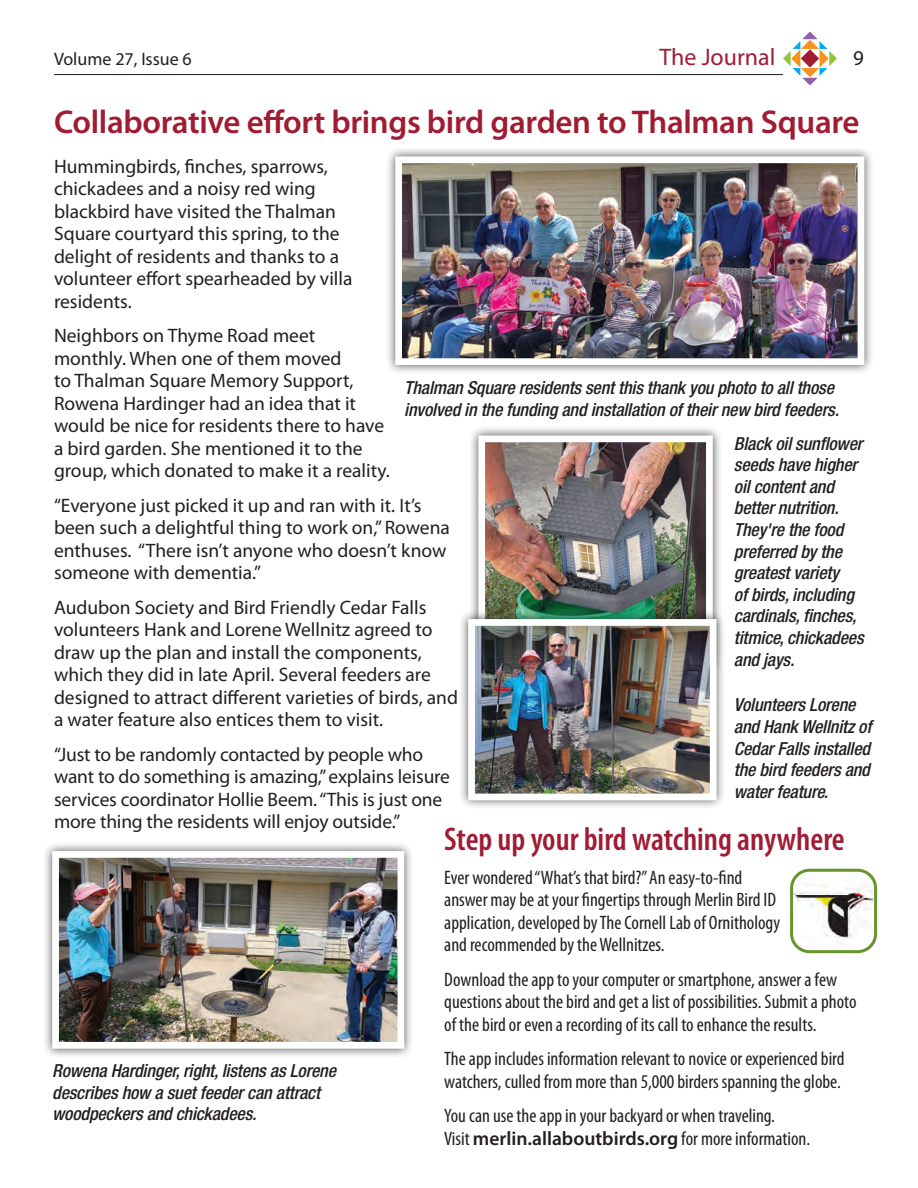
<style>
.page{position:relative;width:918px;height:1188px;background:#fff}
.page>*{position:absolute;margin:0;border:0;box-sizing:border-box;transform-origin:0 0}
.t1{font:600 33px "Myriad Pro";letter-spacing:-.01em;color:#9f1c33}
.t2{font:600 condensed 33px "Myriad Pro";color:#9f1c33}
.t3{font:24px "Myriad Pro";color:#9f1c33}
.t4{font:21px "Myriad Pro";color:#231f20}
.t5{font:19.5px/22.5px "Myriad Pro";color:#231f20}
.t6{font:condensed 19.5px/22.5px "Myriad Pro";color:#231f20}
.t7{font:italic 500 condensed 18px/21.6px "Helvetica Neue";letter-spacing:-.01em;color:#231f20}
.t8{font:18px "Myriad Pro";color:#231f20}
.s1{font-weight:600;font-stretch:normal}
</style>
<div class="page">
<svg style="left:783px;top:32px;width:54px;height:53px"></svg>
<hr style="left:54px;top:74px;width:729px;height:1px;background:#231f20">
<div style="left:42px;top:841px;width:372px;height:217px;background:#231f20;opacity:.75"></div>
<img style="left:60px;top:859px;width:336px;height:182px">
<div style="left:52px;top:851px;width:352px;height:198px;border:7px solid #fff"></div>
<div style="left:385px;top:147px;width:489px;height:227px;background:#231f20;opacity:.75"></div>
<img style="left:403px;top:164px;width:453px;height:193px">
<div style="left:395px;top:156px;width:469px;height:209px;border:7px solid #fff"></div>
<div style="left:468px;top:426px;width:254px;height:249px;background:#231f20;opacity:.75"></div>
<img style="left:486px;top:443px;width:219px;height:166px">
<div style="left:478px;top:435px;width:235px;height:231px;border:7px solid #fff"></div>
<img style="left:794px;top:870px;width:82px;height:82px">
<div style="left:790px;top:869px;width:87px;height:84px;border:3px solid #66952c;border-radius:18px"></div>
<div style="left:458px;top:609px;width:268px;height:201px;background:#231f20;opacity:.75"></div>
<img style="left:476px;top:627px;width:233px;height:165px">
<div style="left:468px;top:619px;width:249px;height:181px;border:7px solid #fff"></div>
<p class="t8" style="left:54px;top:47px;width:139px">Volume 27, Issue 6</p>
<p class="t3" style="left:660px;top:42px;width:117px">The Journal</p>
<p class="t4" style="left:853px;top:45px;width:12px">9</p>
<p class="t1" style="left:54px;top:101px;width:807px">Collaborative effort brings bird garden to Thalman Square</p>
<p class="t5" style="left:54px;top:154px;width:300px">Hummingbirds, finches, sparrows, chickadees and a noisy red wing blackbird have visited the Thalman<br>Square courtyard this spring, to the delight of residents and thanks to a volunteer effort spearheaded by villa residents.</p>
<p class="t5" style="left:54px;top:324px;width:337px">Neighbors on Thyme Road meet monthly. When one of them moved<br>to Thalman Square Memory Support, Rowena Hardinger had an idea that it would be nice for residents there to have a bird garden. She mentioned it to the group, which donated to make it a reality.</p>
<p class="t5" style="left:54px;top:493px;width:397px">“Everyone just picked it up and ran with it. It’s been such a delightful thing to work on,” Rowena enthuses. “There isn’t anyone who doesn’t know someone with dementia.”</p>
<p class="t5" style="left:54px;top:595px;width:406px">Audubon Society and Bird Friendly Cedar Falls volunteers Hank and Lorene Wellnitz agreed to draw up the plan and install the components, which they did in late April. Several feeders are designed to attract different varieties of birds, and a water feature also entices them to visit.</p>
<p class="t5" style="left:54px;top:742px;width:398px">“Just to be randomly contacted by people who want to do something is amazing,” explains leisure services coordinator Hollie Beem. “This is just one more thing the residents will enjoy outside.”</p>
<p class="t7" style="left:404px;top:377px;width:436px">Thalman Square residents sent this thank you photo to all those involved in the funding and installation of their new bird feeders.</p>
<p class="t7" style="left:734px;top:432px;width:131px">Black oil sunflower seeds have higher oil content and better nutrition.<br>They're the food preferred by the greatest variety<br>of birds, including cardinals, finches, titmice, chickadees and jays.</p>
<p class="t7" style="left:734px;top:694px;width:139px">Volunteers Lorene and Hank Wellnitz of<br>Cedar Falls installed the bird feeders and water feature.</p>
<p class="t2" style="left:444px;top:819px;width:402px">Step up your bird watching anywhere</p>
<p class="t7" style="left:52px;top:1060px;width:285px">Rowena Hardinger, right, listens as Lorene describes how a suet feeder can attract woodpeckers and chickadees.</p>
<p class="t6" style="left:444px;top:866px;width:337px">Ever wondered “What’s that bird?” An easy-to-find answer may be at your fingertips through Merlin Bird ID application, developed by The Cornell Lab of Ornithology and recommended by the Wellnitzes.</p>
<p class="t6" style="left:444px;top:968px;width:414px">Download the app to your computer or smartphone, answer a few questions about the bird and get a list of possibilities. Submit a photo of the bird or even a recording of its call to enhance the results.</p>
<p class="t6" style="left:444px;top:1047px;width:402px">The app includes information relevant to novice or experienced bird watchers, culled from more than 5,000 birders spanning the globe.</p>
<p class="t6" style="left:444px;top:1104px;width:367px">You can use the app in your backyard or when traveling.<br>Visit <span class="s1">merlin.allaboutbirds.org</span> for more information.</p>
</div>
